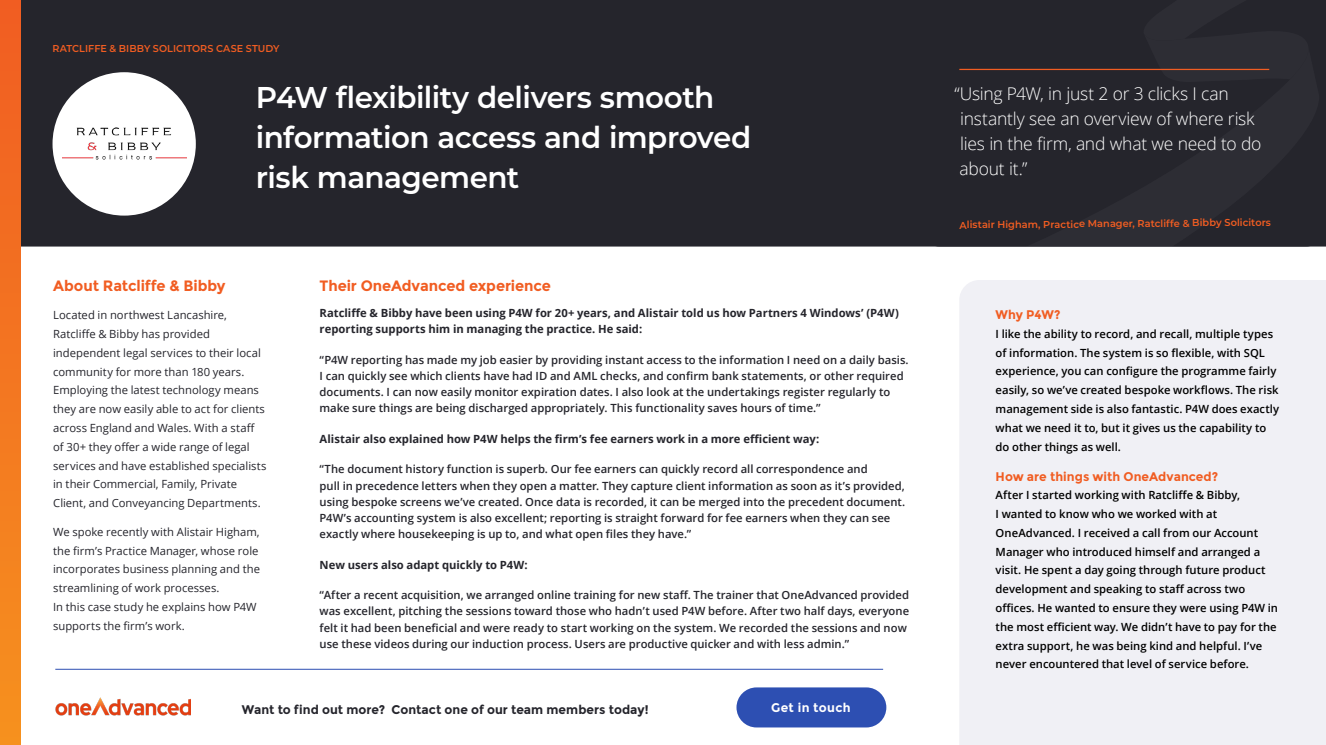
<style>
.page{position:relative;width:1326px;height:745px;background:#fff}
.page>*{position:absolute;margin:0;border:0;box-sizing:border-box;transform-origin:0 0}
.t1{font:600 30px/40px "Montserrat";letter-spacing:-.02em;color:#fff}
.t2{font:300 17.5px/25px "Open Sans";letter-spacing:-.015em;color:#fff}
.t3{font:700 15px "Montserrat";letter-spacing:-.005em;color:#f15d22}
.t4{font:700 12.5px "Montserrat";letter-spacing:.005em;color:#25252c}
.t5{font:700 12.5px "Montserrat";letter-spacing:.005em;color:#f15d22}
.t6{font:700 12.5px "Montserrat";letter-spacing:.03em;color:#fff}
.t7{font:600 11.25px/16.2px "Open Sans";color:#25252c}
.t8{font:600 11.25px/18.8px "Open Sans";color:#000}
.t9{font:11.25px/18.8px "Open Sans";color:#25252c}
.t10{font:700 11.25px/16.2px "Open Sans";color:#25252c}
.t11{font:600 10px "Montserrat";letter-spacing:-.005em;color:#f15d22}
.t12{font:600 10px "Montserrat";letter-spacing:-.005em;color:#f15d22;scale:.96 1}
</style>
<div class="page">
<div style="left:0;top:0;width:1325px;height:246px;background:#25252c;border-radius:20px"></div>
<svg style="left:959px;top:68px;width:361px;height:178px"></svg>
<svg style="left:1142px;top:0;width:183px;height:82px"></svg>
<hr style="left:959px;top:69px;width:310px;height:1px;background:#f15d22">
<div style="left:736px;top:687px;width:150px;height:40px;background:#2d4fb2;border-radius:20px"></div>
<div style="left:0;top:0;width:20px;height:744px;background:linear-gradient(to bottom,#f15c23,#f6901e)"></div>
<div style="left:959px;top:280px;width:366px;height:464px;background:#f0f0f5"></div>
<hr style="left:55px;top:668px;width:828px;height:1px;background:#2d4fb2">
<img style="left:55px;top:697px;width:136px;height:19px">
<div style="left:52px;top:72px;width:144px;height:143px;background:#fff;border-radius:50%"></div>
<img style="left:62px;top:127px;width:124px;height:33px">
<p class="t12" style="left:52px;top:41px;width:238px">RATCLIFFE &amp; BIBBY SOLICITORS CASE STUDY</p>
<h1 class="t1" style="left:256px;top:76px;width:497px">P4W flexibility delivers smooth information access and improved risk management</h1>
<h3 class="t3" style="left:53px;top:276px;width:174px">About Ratcliffe &amp; Bibby</h3>
<p class="t9" style="left:53px;top:305px;width:215px">Located in northwest Lancashire, Ratcliffe &amp; Bibby has provided independent legal services to their local community for more than 180 years.<br>Employing the latest technology means they are now easily able to act for clients across England and Wales. With a staff of 30+ they offer a wide range of legal services and have established specialists in their Commercial, Family, Private Client, and Conveyancing Departments.</p>
<p class="t9" style="left:53px;top:521px;width:208px">We spoke recently with Alistair Higham, the firm’s Practice Manager, whose role incorporates business planning and the streamlining of work processes.<br>In this case study he explains how P4W supports the firm’s work.</p>
<h3 class="t3" style="left:319px;top:276px;width:233px">Their OneAdvanced experience</h3>
<p class="t10" style="left:319px;top:304px;width:581px">Ratcliffe &amp; Bibby have been using P4W for 20+ years, and Alistair told us how Partners 4 Windows’ (P4W) reporting supports him in managing the practice. He said:</p>
<p class="t7" style="left:319px;top:351px;width:590px">“P4W reporting has made my job easier by providing instant access to the information I need on a daily basis.<br>I can quickly see which clients have had ID and AML checks, and confirm bank statements, or other required documents. I can now easily monitor expiration dates. I also look at the undertakings register regularly to make sure things are being discharged appropriately. This functionality saves hours of time.”</p>
<p class="t10" style="left:319px;top:430px;width:501px">Alistair also explained how P4W helps the firm’s fee earners work in a more efficient way:</p>
<p class="t7" style="left:319px;top:460px;width:587px">“The document history function is superb. Our fee earners can quickly record all correspondence and<br>pull in precedence letters when they open a matter. They capture client information as soon as it’s provided, using bespoke screens we’ve created. Once data is recorded, it can be merged into the precedent document.<br>P4W’s accounting system is also excellent; reporting is straight forward for fee earners when they can see exactly where housekeeping is up to, and what open files they have.”</p>
<p class="t10" style="left:319px;top:556px;width:209px">New users also adapt quickly to P4W:</p>
<p class="t7" style="left:319px;top:586px;width:591px">“After a recent acquisition, we arranged online training for new staff. The trainer that OneAdvanced provided was excellent, pitching the sessions toward those who hadn’t used P4W before. After two half days, everyone felt it had been beneficial and were ready to start working on the system. We recorded the sessions and now use these videos during our induction process. Users are productive quicker and with less admin.”</p>
<p class="t4" style="left:242px;top:701px;width:408px">Want to find out more? Contact one of our team members today!</p>
<p class="t6" style="left:771px;top:700px;width:81px">Get in touch</p>
<h2 class="t2" style="left:954px;top:81px;width:308px">“Using P4W, in just 2 or 3 clicks I can instantly see an overview of where risk lies in the firm, and what we need to do about it.”</h2>
<p class="t11" style="left:959px;top:216px;width:313px">Alistair Higham, Practice Manager, Ratcliffe &amp; Bibby Solicitors</p>
<p class="t5" style="left:995px;top:307px;width:66px">Why P4W?</p>
<p class="t8" style="left:995px;top:324px;width:285px">I like the ability to record, and recall, multiple types of information. The system is so flexible, with SQL experience, you can configure the programme fairly easily, so we’ve created bespoke workflows. The risk management side is also fantastic. P4W does exactly what we need it to, but it gives us the capability to do other things as well.</p>
<p class="t5" style="left:995px;top:468px;width:224px">How are things with OneAdvanced?</p>
<p class="t8" style="left:995px;top:485px;width:284px">After I started working with Ratcliffe &amp; Bibby,<br>I wanted to know who we worked with at OneAdvanced. I received a call from our Account Manager who introduced himself and arranged a visit. He spent a day going through future product development and speaking to staff across two offices. He wanted to ensure they were using P4W in the most efficient way. We didn’t have to pay for the extra support, he was being kind and helpful. I’ve never encountered that level of service before.</p>
</div>
